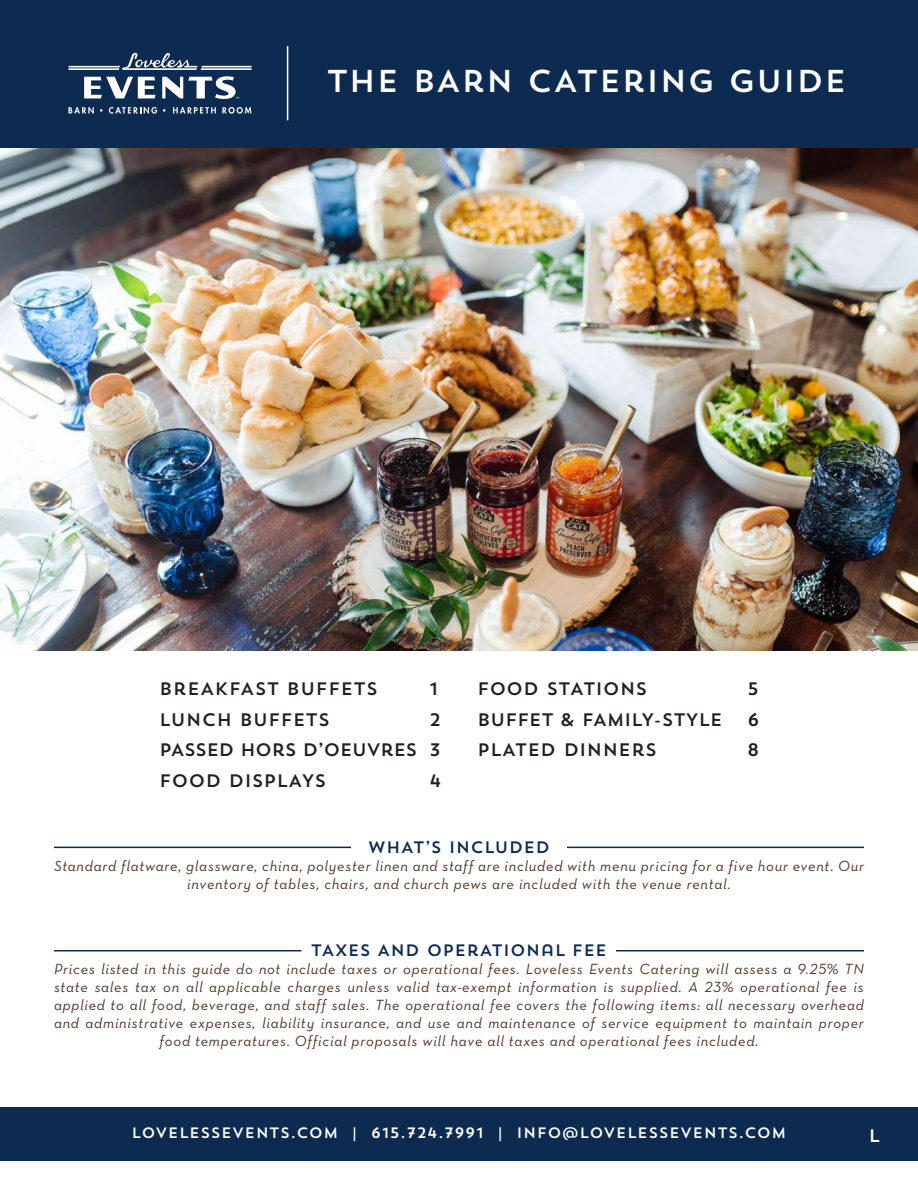
<style>
.page{position:relative;width:918px;height:1188px;background:#fff}
.page>*{position:absolute;margin:0;border:0;box-sizing:border-box;transform-origin:0 0}
.t1{font:31.5px "Trend Sans One";color:#fff}
.t2{font:18px/30.6px "Trend Sans One";letter-spacing:-.01em;color:#231f20;text-align:justify}
.t3{font:18px "Trend Sans One";letter-spacing:-.03em;color:#231f20}
.t4{font:18px "Trend Sans One";color:#fff}
.t5{font:16.5px "Trend Sans One";color:#0d2b51}
.t6{font:italic 15px/18px "Neutraface Text";letter-spacing:.05em;color:#4e3326;text-align:center}
.t7{font:15px "Trend Sans One";letter-spacing:.02em;color:#fff}
</style>
<div class="page">
<div style="left:0;top:1107px;width:918px;height:54px;background:#0d2b51"></div>
<div style="left:0;top:0;width:918px;height:148px;background:#0d2b51"></div>
<svg style="left:84px;top:77px;width:72px;height:21px"></svg>
<svg style="left:68px;top:53px;width:184px;height:17px"></svg>
<svg style="left:68px;top:107px;width:26px;height:7px"></svg>
<svg style="left:109px;top:107px;width:48px;height:7px"></svg>
<svg style="left:173px;top:107px;width:43px;height:6px"></svg>
<svg style="left:222px;top:107px;width:30px;height:7px"></svg>
<svg style="left:162px;top:76px;width:77px;height:23px"></svg>
<hr style="left:287px;top:46px;width:1px;height:74px;background:#fff">
<img style="left:0;top:148px;width:918px;height:502px">
<hr style="left:616px;top:950px;width:248px;height:1px;background:#0d2b51">
<hr style="left:54px;top:950px;width:247px;height:1px;background:#0d2b51">
<hr style="left:567px;top:847px;width:297px;height:1px;background:#0d2b51">
<hr style="left:54px;top:847px;width:297px;height:1px;background:#0d2b51">
<h1 class="t1" style="left:326px;top:61px;width:522px">THE BARN CATERING GUIDE</h1>
<p class="t2" style="left:159px;top:673px;width:221px">BREAKFAST BUFFETS</p>
<p class="t2" style="left:429px;top:673px;width:11px">1</p>
<p class="t2" style="left:159px;top:704px;width:172px">LUNCH BUFFETS</p>
<p class="t2" style="left:159px;top:704px;width:284px;text-indent:270px">2<br>PASSED HORS D’OEUVRES 3<br>FOOD DISPLAYS</p>
<p class="t2" style="left:429px;top:765px;width:14px">4</p>
<p class="t2" style="left:477px;top:673px;width:172px">FOOD STATIONS</p>
<p class="t2" style="left:747px;top:673px;width:14px">5</p>
<p class="t3" style="left:477px;top:708px;width:247px">BUFFET &amp; FAMILY-STYLE</p>
<p class="t2" style="left:747px;top:704px;width:14px">6</p>
<p class="t2" style="left:477px;top:734px;width:181px">PLATED DINNERS</p>
<p class="t2" style="left:747px;top:734px;width:14px">8</p>
<p class="t5" style="left:368px;top:837px;width:184px">WHAT’S INCLUDED</p>
<p class="t6" style="left:54px;top:857px;width:812px">Standard flatware, glassware, china, polyester linen and staff are included with menu pricing for a five hour event. Our inventory of tables, chairs, and church pews are included with the venue rental.</p>
<p class="t5" style="left:311px;top:940px;width:298px">TAXES AND OPERATIONAL FEE</p>
<p class="t6" style="left:54px;top:960px;width:812px">Prices listed in this guide do not include taxes or operational fees. Loveless Events Catering will assess a 9.25% TN state sales tax on all applicable charges unless valid tax-exempt information is supplied. A 23% operational fee is applied to all food, beverage, and staff sales. The operational fee covers the following items: all necessary overhead and administrative expenses, liability insurance, and use and maintenance of service equipment to maintain proper food temperatures. Official proposals will have all taxes and operational fees included.</p>
<p class="t7" style="left:132px;top:1123px;width:656px">LOVELESSEVENTS.COM | 615.724.7991 | INFO@LOVELESSEVENTS.COM</p>
<p class="t4" style="left:868px;top:1124px;width:13px">L</p>
</div>
